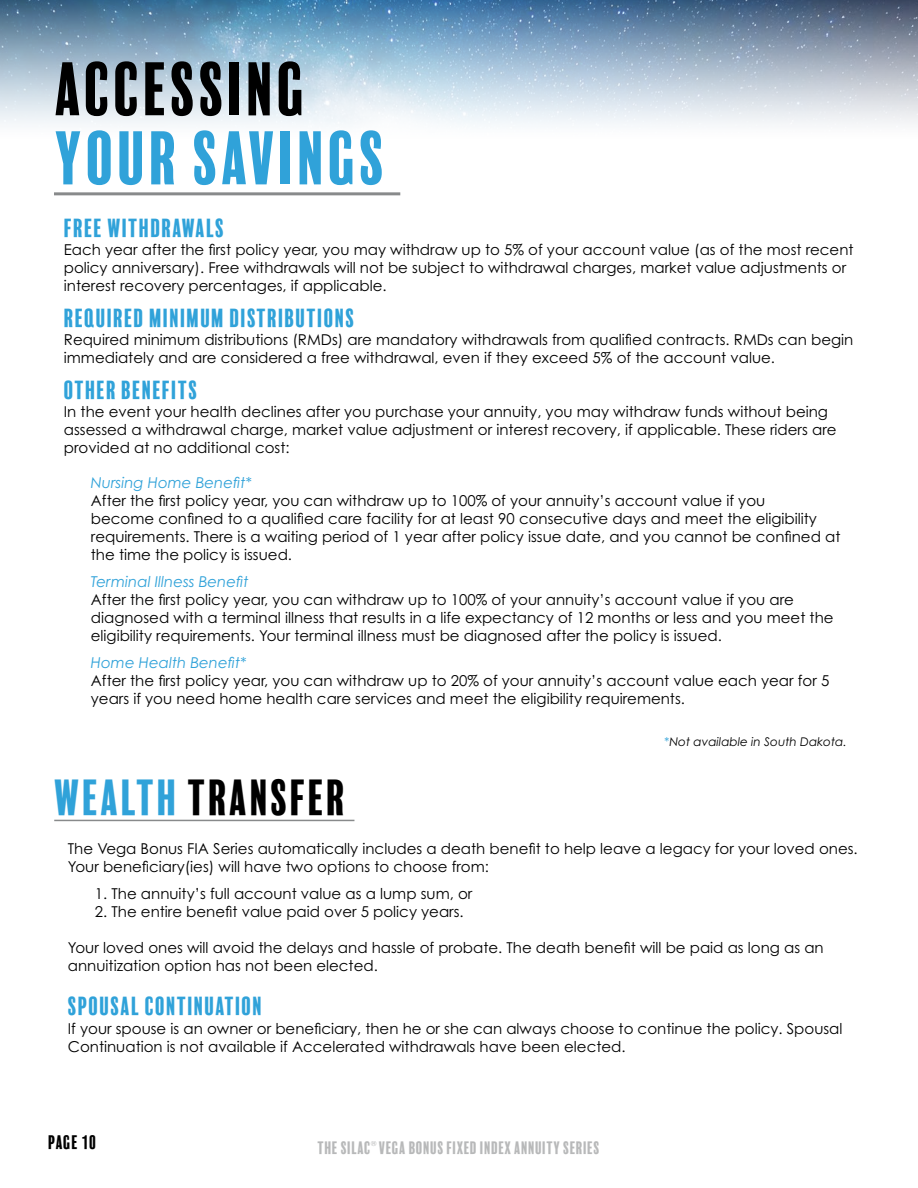
<style>
.page{position:relative;width:918px;height:1188px;background:#fff}
.page>*{position:absolute;margin:0;border:0;box-sizing:border-box;transform-origin:0 0}
.t1{font:69px "Balboa Plus Fill";color:#30a2d9}
.t2{font:69px "Balboa Plus Fill";color:#000}
.t3{font:46.5px "Balboa Plus Fill";color:#000}
.t4{font:24px "Balboa Plus Fill";color:#30a2d9}
.t5{font:18px "Balboa Plus Fill";letter-spacing:-.015em;color:#000}
.t6{font:16.5px "Balboa Plus Fill";letter-spacing:-.02em;color:#888a8b}
.t7{font:15px/18px "Century Gothic Pro";color:#000}
.t8{font:italic 15px "Century Gothic Pro";color:#30a2d9}
.t9{font:italic 12px "Century Gothic Pro";color:#000}
.t10{font:7.05px "Century Gothic";color:#888a8b}
.s1{color:#30a2d9}
</style>
<div class="page">
<img style="left:0;top:0;width:918px;height:196px">
<hr style="left:54px;top:820px;width:300px;height:1px;background:#888a8b">
<hr style="left:54px;top:192px;width:346px;height:3px;background:#888a8b">
<h1 class="t2" style="left:55px;top:51px;width:255px">ACCESSING</h1>
<h1 class="t1" style="left:55px;top:120px;width:335px">YOUR SAVINGS</h1>
<h3 class="t4" style="left:64px;top:215px;width:163px">FREE WITHDRAWALS</h3>
<p class="t7" style="left:64px;top:241px;width:791px">Each year after the first policy year, you may withdraw up to 5% of your account value (as of the most recent policy anniversary). Free withdrawals will not be subject to withdrawal charges, market value adjustments or interest recovery percentages, if applicable.</p>
<h3 class="t4" style="left:64px;top:305px;width:293px">REQUIRED MINIMUM DISTRIBUTIONS</h3>
<p class="t7" style="left:64px;top:330px;width:791px">Required minimum distributions (RMDs) are mandatory withdrawals from qualified contracts. RMDs can begin immediately and are considered a free withdrawal, even if they exceed 5% of the account value.</p>
<h3 class="t4" style="left:64px;top:376px;width:136px">OTHER BENEFITS</h3>
<p class="t7" style="left:64px;top:402px;width:774px">In the event your health declines after you purchase your annuity, you may withdraw funds without being assessed a withdrawal charge, market value adjustment or interest recovery, if applicable. These riders are provided at no additional cost:</p>
<p class="t8" style="left:91px;top:474px;width:163px">Nursing Home Benefit*</p>
<p class="t7" style="left:91px;top:491px;width:751px">After the first policy year, you can withdraw up to 100% of your annuity’s account value if you<br>become confined to a qualified care facility for at least 90 consecutive days and meet the eligibility requirements. There is a waiting period of 1 year after policy issue date, and you cannot be confined at the time the policy is issued.</p>
<p class="t8" style="left:91px;top:573px;width:159px">Terminal Illness Benefit</p>
<p class="t7" style="left:91px;top:590px;width:744px">After the first policy year, you can withdraw up to 100% of your annuity’s account value if you are diagnosed with a terminal illness that results in a life expectancy of 12 months or less and you meet the eligibility requirements. Your terminal illness must be diagnosed after the policy is issued.</p>
<p class="t8" style="left:91px;top:654px;width:157px">Home Health Benefit*</p>
<p class="t7" style="left:91px;top:671px;width:740px">After the first policy year, you can withdraw up to 20% of your annuity’s account value each year for 5 years if you need home health care services and meet the eligibility requirements.</p>
<p class="t9" style="left:664px;top:735px;width:184px"><span class="s1">*</span>Not available in South Dakota.</p>
<h2 class="t3" style="left:54px;top:772px;width:295px"><span class="s1">WEALTH</span> TRANSFER</h2>
<p class="t7" style="left:68px;top:840px;width:791px">The Vega Bonus FIA Series automatically includes a death benefit to help leave a legacy for your loved ones.<br>Your beneficiary(ies) will have two options to choose from:</p>
<p class="t7" style="left:95px;top:885px;width:379px">1. The annuity’s full account value as a lump sum, or</p>
<p class="t7" style="left:95px;top:903px;width:370px">2. The entire benefit value paid over 5 policy years.</p>
<p class="t7" style="left:68px;top:939px;width:757px">Your loved ones will avoid the delays and hassle of probate. The death benefit will be paid as long as an annuitization option has not been elected.</p>
<h3 class="t4" style="left:68px;top:992px;width:197px">SPOUSAL CONTINUATION</h3>
<p class="t7" style="left:68px;top:1019px;width:776px">If your spouse is an owner or beneficiary, then he or she can always choose to continue the policy. Spousal<br>Continuation is not available if Accelerated withdrawals have been elected.</p>
<p class="t5" style="left:48px;top:1132px;width:51px">PAGE 10</p>
<p class="t6" style="left:317px;top:1139px;width:55px">THE SILAC</p>
<p class="t10" style="left:371px;top:1139px;width:7px">®</p>
<p class="t6" style="left:379px;top:1139px;width:223px">VEGA BONUS FIXED INDEX ANNUITY SERIES</p>
</div>
